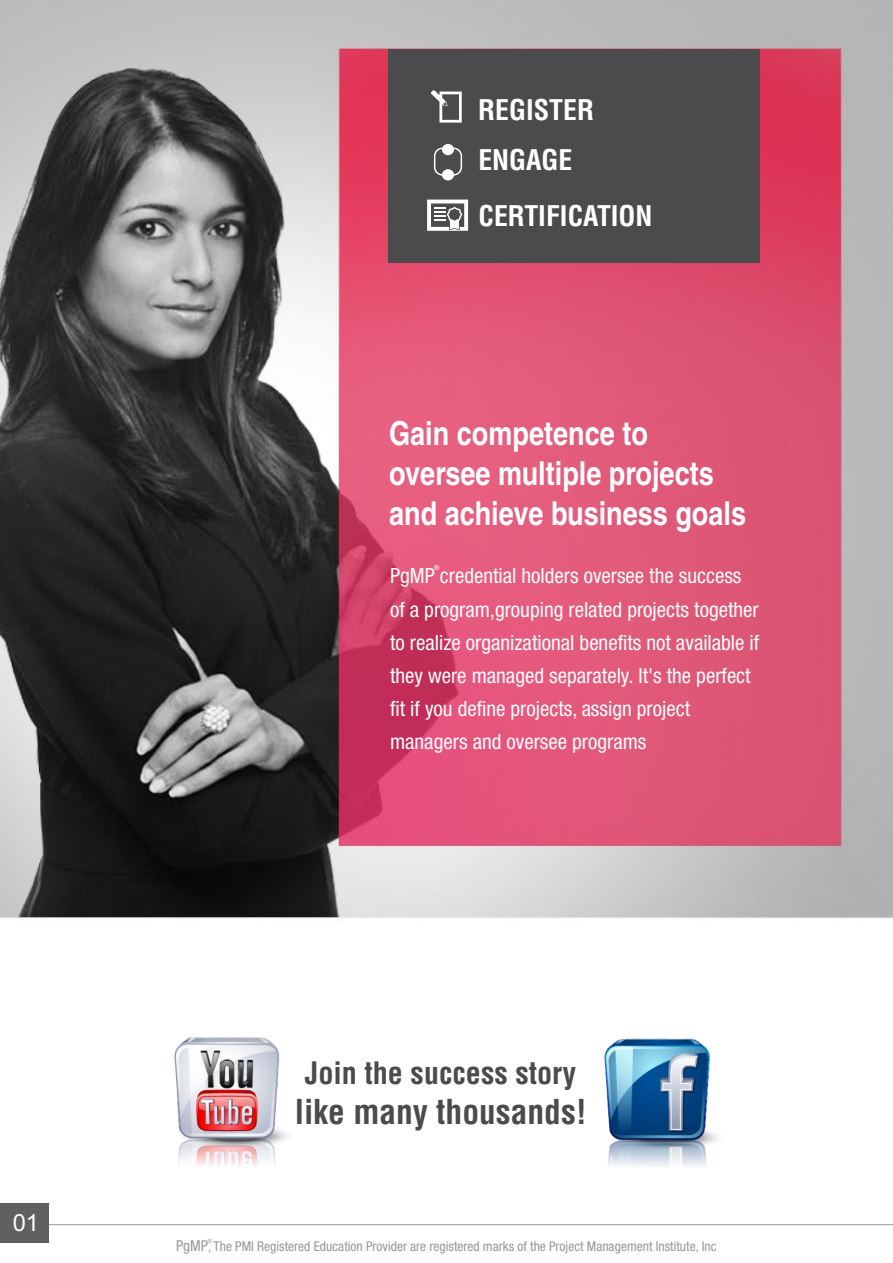
<style>
.page{position:relative;width:893px;height:1263px;background:#fff}
.page>*{position:absolute;margin:0;border:0;box-sizing:border-box;transform-origin:0 0}
.t1{font:700 condensed 33.45px "Helvetica";color:#4b4b4d}
.t2{font:700 condensed 33px/40.2px "Helvetica";color:#fefefe}
.t3{font:700 condensed 30.15px "Helvetica";color:#4b4b4d}
.t4{font:700 condensed 27.75px/50.2px "Helvetica";color:#fff}
.t5{font:23.7px "Arial";color:#fefefe}
.t6{font:condensed 21px/33.2px "Helvetica 57";color:#fefefe}
.t7{font:condensed 13.5px "Helvetica 57";color:#96989a}
.t8{font:condensed 7.05px "Helvetica 57";color:#fefefe}
.t9{font:condensed 5.85px "Helvetica 57";color:#96989a}
.s1{font-size:15px}
</style>
<div class="page">
<img style="left:0;top:0;width:893px;height:1224px">
<div style="left:388px;top:49px;width:372px;height:214px;background:#4b4b4d"></div>
<svg style="left:48px;top:1224px;width:845px;height:19px"></svg>
<img style="left:158px;top:1037px;width:135px;height:135px">
<img style="left:595px;top:1037px;width:135px;height:135px">
<div style="left:0;top:1204px;width:48px;height:39px;background:#606062"></div>
<svg style="left:431px;top:90px;width:31px;height:33px"></svg>
<div style="left:434px;top:148px;width:28px;height:28px;border:1px solid #fefefe;border-radius:8px"></div>
<div style="left:442px;top:169px;width:12px;height:11px;background:#fefefe;border-radius:50%"></div>
<div style="left:442px;top:144px;width:12px;height:11px;background:#fefefe;border-radius:50%"></div>
<svg style="left:427px;top:200px;width:41px;height:31px"></svg>
<p class="t5" style="left:13px;top:1214px;width:28px">01</p>
<h3 class="t4" style="left:478px;top:87px;width:117px">REGISTER<br>ENGAGE</h3>
<h3 class="t4" style="left:479px;top:193px;width:176px">CERTIFICATION</h3>
<h2 class="t2" style="left:389px;top:416px;width:358px">Gain competence to oversee multiple projects and achieve business goals</h2>
<p class="t8" style="left:434px;top:565px;width:7px">®</p>
<p class="t6" style="left:390px;top:561px;width:371px">PgMP credential holders oversee the success of a program,grouping related projects together to realize organizational benefits not available if they were managed separately. It's the perfect fit if you define projects, assign project managers and oversee programs</p>
<h3 class="t3" style="left:305px;top:1062px;width:273px">Join the success story</h3>
<h1 class="t1" style="left:295px;top:1098px;width:294px">like many thousands!</h1>
<p class="t9" style="left:207px;top:1239px;width:6px">®</p>
<p class="t7" style="left:176px;top:1241px;width:542px"><span class="s1">PgMP</span>, The PMI Registered Education Provider are registered marks of the Project Management Institute, Inc</p>
</div>
